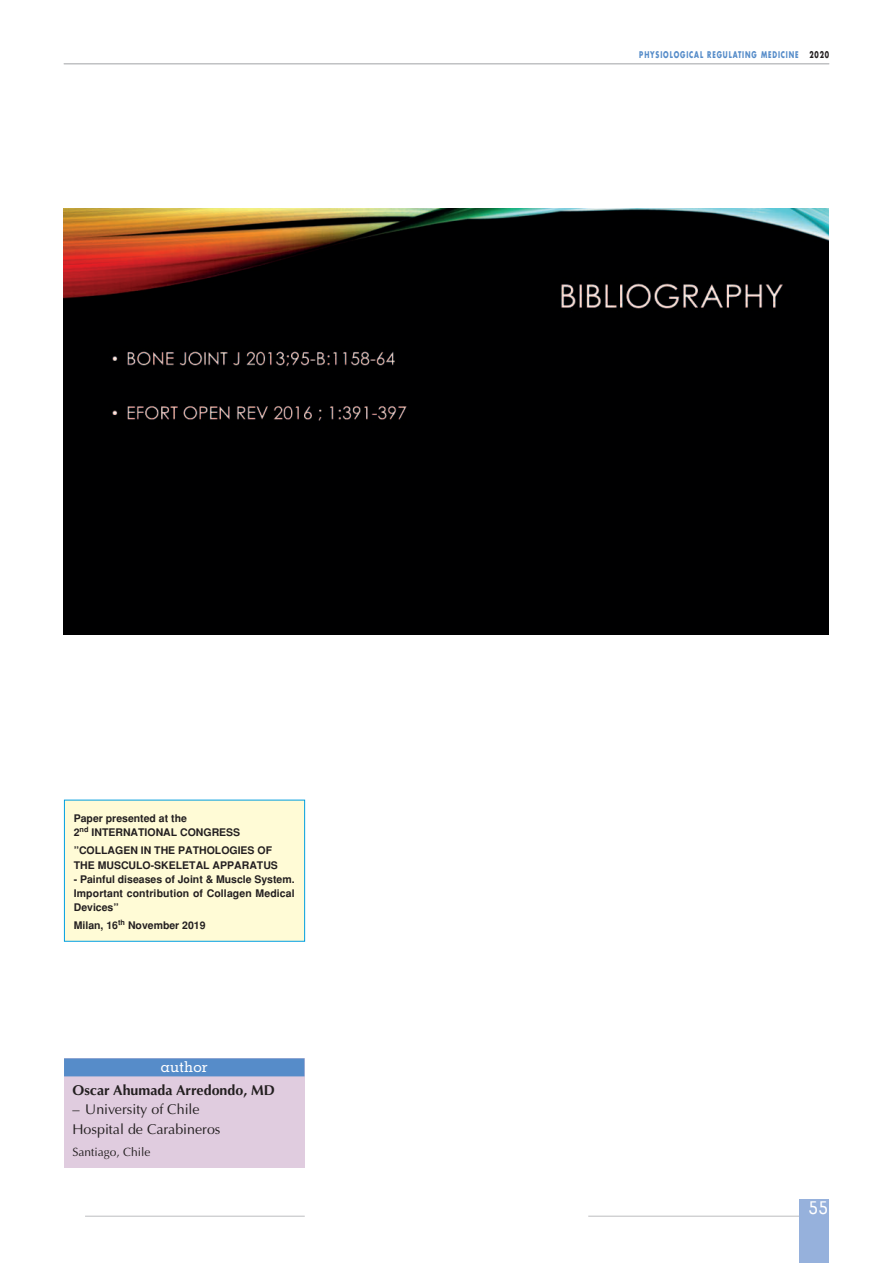
<style>
.page{position:relative;width:893px;height:1263px;background:#fff}
.page>*{position:absolute;margin:0;border:0;box-sizing:border-box;transform-origin:0 0}
.t1{font:500 18px "Memphis";color:#fff}
.t2{font:500 15px "Memphis";color:#fff}
.t3{font:14.25px/19.2px "Optima";color:#231f20}
.t4{font:700 14.25px "Optima";color:#231f20}
.t5{font:12px "Optima";color:#231f20}
.t6{font:700 10.5px/14.2px "Helvetica";color:#231f20}
.t7{font:700 9px "Futura";letter-spacing:.135em;color:#568cc9;scale:.7 1}
.s1{color:#231f20}
</style>
<div class="page">
<hr style="left:588px;top:1216px;width:220px;height:1px;background:#bcbdc0">
<div style="left:799px;top:1199px;width:30px;height:64px;background:#96b1dc"></div>
<hr style="left:85px;top:1216px;width:220px;height:1px;background:#bcbdc0">
<hr style="left:64px;top:64px;width:765px;height:1px;background:#bcbdc0">
<img style="left:64px;top:209px;width:765px;height:425px">
<div style="left:64px;top:1058px;width:240px;height:110px;background:#e0ccdf"></div>
<div style="left:64px;top:1058px;width:240px;height:18px;background:#568cc9"></div>
<div style="left:65px;top:800px;width:239px;height:141px;background:#fffbd6"></div>
<div style="left:64px;top:800px;width:241px;height:142px;border:1px solid #009fdf"></div>
<p class="t6" style="left:74px;top:811px;width:168px">Paper presented at the<br>2<sup>nd</sup> INTERNATIONAL CONGRESS</p>
<p class="t6" style="left:74px;top:843px;width:206px">”COLLAGEN IN THE PATHOLOGIES OF<br>THE MUSCULO-SKELETAL APPARATUS</p>
<p class="t6" style="left:74px;top:872px;width:222px;text-align:justify">- Painful diseases of Joint &amp; Muscle System.<br>Important contribution of Collagen Medical Devices”</p>
<p class="t6" style="left:74px;top:918px;width:133px">Milan, 16<sup>th</sup> November 2019</p>
<h2 class="t2" style="left:161px;top:1057px;width:48px">author</h2>
<h3 class="t4" style="left:73px;top:1082px;width:204px">Oscar Ahumada Arredondo, MD</h3>
<h3 class="t3" style="left:73px;top:1100px;width:149px">– University of Chile<br>Hospital de Carabineros</h3>
<p class="t5" style="left:73px;top:1144px;width:80px">Santiago, Chile</p>
<p class="t7" style="left:639px;top:49px;width:273px">PHYSIOLOGICAL REGULATING MEDICINE <span class="s1">2020</span></p>
<h1 class="t1" style="left:809px;top:1196px;width:20px">55</h1>
</div>
